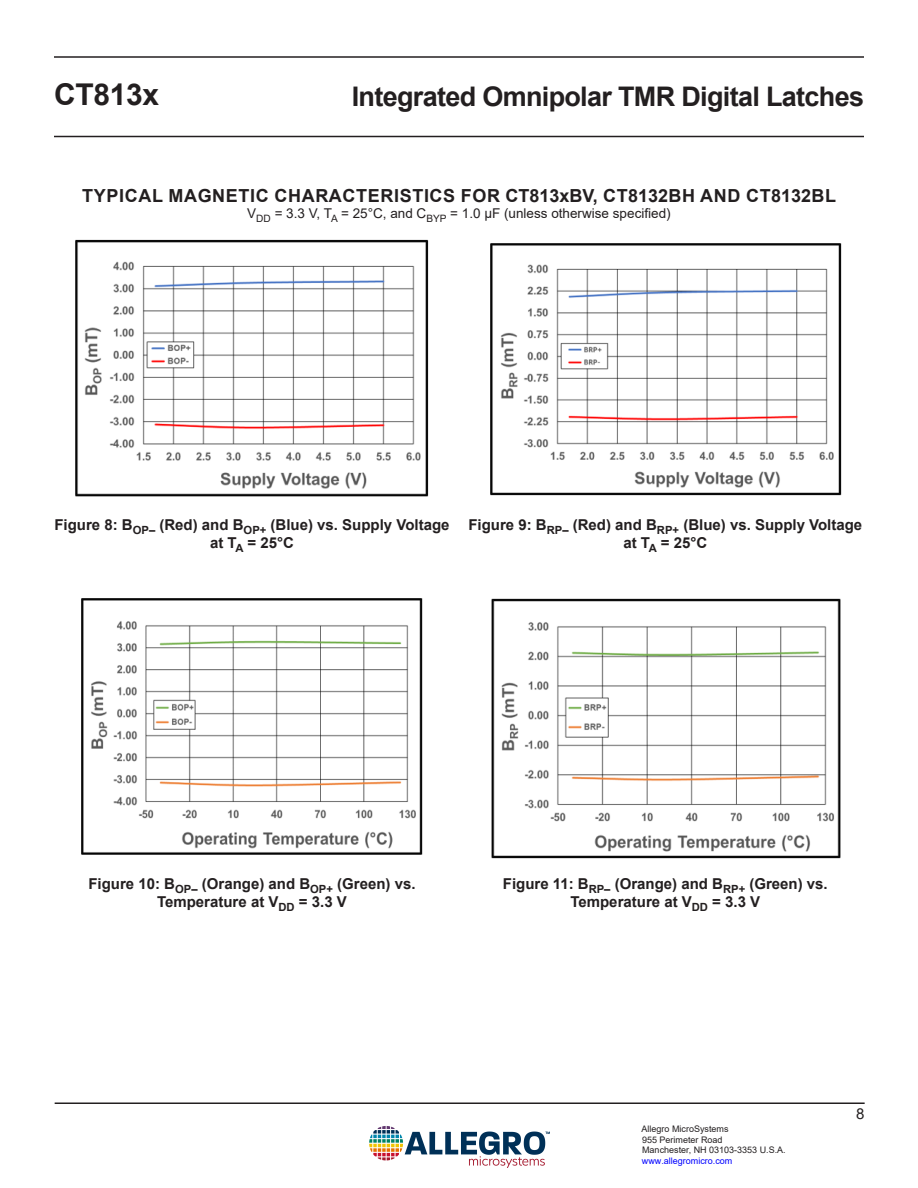
<style>
.page{position:relative;width:918px;height:1188px;background:#fff}
.page>*{position:absolute;margin:0;border:0;box-sizing:border-box;transform-origin:0 0}
.t1{font:700 30px "Arial";letter-spacing:-.01em;color:#231f20}
.t2{font:700 27px "Arial";letter-spacing:-.025em;color:#231f20}
.Heading_1{font:700 18px "Arial";letter-spacing:.035em;color:#231f20}
.t3{font:700 15px/18px "Arial";color:#231f20;text-align:center}
.t4{font:15px "Arial";color:#231f20}
.t5{font:13.5px "Arial";color:#231f20}
.t6{font:9px/10.8px "Arial";color:#231f20}
.t7{font:9px "Arial";color:#00f}
</style>
<div class="page">
<hr style="left:55px;top:1102px;width:810px;height:2px;background:#231f20">
<hr style="left:54px;top:136px;width:810px;height:1px;background:#231f20">
<hr style="left:54px;top:56px;width:810px;height:2px;background:#231f20">
<img style="left:370px;top:1126px;width:180px;height:42px">
<img style="left:75px;top:239px;width:354px;height:258px">
<img style="left:490px;top:243px;width:352px;height:253px">
<img style="left:81px;top:598px;width:342px;height:257px">
<img style="left:491px;top:598px;width:350px;height:261px">
<h1 class="t1" style="left:54px;top:74px;width:107px">CT813x</h1>
<h2 class="t2" style="left:352px;top:77px;width:514px">Integrated Omnipolar TMR Digital Latches</h2>
<p class="Heading_1" style="left:82px;top:183px;width:755px">TYPICAL MAGNETIC CHARACTERISTICS FOR CT813xBV, CT8132BH AND CT8132BL</p>
<p class="t5" style="left:247px;top:204px;width:425px">V<sub>DD</sub> = 3.3 V, T<sub>A</sub> = 25°C, and C<sub>BYP</sub> = 1.0 µF (unless otherwise specified)</p>
<p class="t3" style="left:54px;top:516px;width:397px">Figure 8: B<sub>OP–</sub> (Red) and B<sub>OP+</sub> (Blue) vs. Supply Voltage at T<sub>A</sub> = 25°C</p>
<p class="t3" style="left:468px;top:516px;width:395px">Figure 9: B<sub>RP–</sub> (Red) and B<sub>RP+</sub> (Blue) vs. Supply Voltage at T<sub>A</sub> = 25°C</p>
<p class="t3" style="left:88px;top:875px;width:329px">Figure 10: B<sub>OP–</sub> (Orange) and B<sub>OP+</sub> (Green) vs.<br>Temperature at V<sub>DD</sub> = 3.3 V</p>
<p class="t3" style="left:503px;top:875px;width:326px">Figure 11: B<sub>RP–</sub> (Orange) and B<sub>RP+</sub> (Green) vs.<br>Temperature at V<sub>DD</sub> = 3.3 V</p>
<p class="t6" style="left:642px;top:1123px;width:146px">Allegro MicroSystems<br>955 Perimeter Road<br>Manchester, NH 03103-3353 U.S.A.</p>
<p class="t7" style="left:642px;top:1155px;width:92px">www.allegromicro.com</p>
<p class="t4" style="left:856px;top:1103px;width:10px">8</p>
</div>
